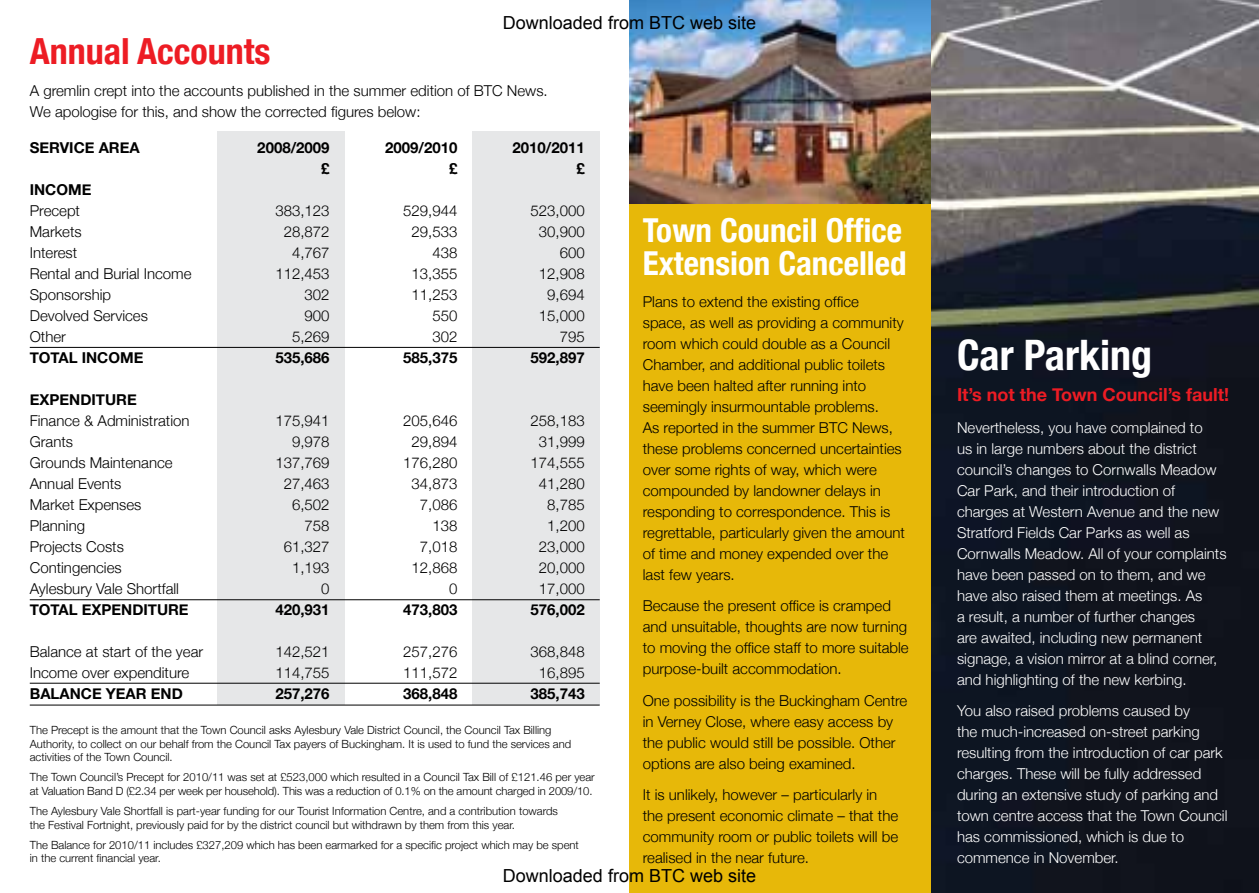
<style>
.page{position:relative;width:1259px;height:893px;background:#fff}
.page>*{position:absolute;margin:0;border:0;box-sizing:border-box;transform-origin:0 0}
.t1{font:700 condensed 42px "Helvetica Neue";color:#fff}
.t2{font:700 condensed 36px "Helvetica Neue";color:#ed1c24}
.t3{font:700 condensed 33px/33px "Helvetica Neue";color:#fff}
.t4{font:18px "Arial";color:#000}
.t5{font:700 18px "Helvetica Neue";color:#ed1c24}
.t6{font:300 15px/21px "Helvetica Neue";color:#000}
.t7{font:300 15px/21px "Helvetica Neue";color:#fff}
.t8{font:700 15px "Helvetica Neue";color:#000}
.t9{font:300 11.25px/13.5px "Helvetica Neue";color:#000}
</style>
<div class="page">
<div style="left:629px;top:0;width:328px;height:893px;background:#e7b809"></div>
<div style="left:472px;top:132px;width:128px;height:573px;background:#e6e7e8"></div>
<div style="left:217px;top:132px;width:127px;height:573px;background:#e6e7e8"></div>
<hr style="left:30px;top:347px;width:570px;height:1px;background:#000">
<hr style="left:30px;top:599px;width:570px;height:1px;background:#000">
<hr style="left:30px;top:683px;width:570px;height:1px;background:#000">
<hr style="left:30px;top:705px;width:570px;height:1px;background:#000">
<img style="left:629px;top:0;width:302px;height:203px">
<img style="left:931px;top:0;width:328px;height:893px">
<p class="t4" style="left:503px;top:11px;width:255px">Downloaded from BTC web site</p>
<h2 class="t2" style="left:30px;top:30px;width:242px">Annual Accounts</h2>
<p class="t6" style="left:30px;top:80px;width:519px">A gremlin crept into the accounts published in the summer edition of BTC News.<br>We apologise for this, and show the corrected figures below:</p>
<p class="t8" style="left:30px;top:139px;width:106px">SERVICE AREA</p>
<p class="t8" style="left:257px;top:139px;width:74px">2008/2009</p>
<p class="t8" style="left:385px;top:139px;width:74px">2009/2010</p>
<p class="t8" style="left:512px;top:139px;width:74px">2010/2011</p>
<p class="t8" style="left:321px;top:160px;width:10px">£</p>
<p class="t8" style="left:449px;top:160px;width:10px">£</p>
<p class="t8" style="left:576px;top:160px;width:10px">£</p>
<p class="t8" style="left:30px;top:181px;width:11px">INCOM</p>
<p class="t8" style="left:82px;top:181px;width:11px">E</p>
<p class="t6" style="left:30px;top:200px;width:52px">Precept</p>
<p class="t6" style="left:275px;top:200px;width:56px">383,123</p>
<p class="t6" style="left:403px;top:200px;width:56px">529,944</p>
<p class="t6" style="left:530px;top:200px;width:56px">523,000</p>
<p class="t6" style="left:30px;top:221px;width:53px">Markets</p>
<p class="t6" style="left:284px;top:221px;width:47px">28,872</p>
<p class="t6" style="left:411px;top:221px;width:47px">29,533</p>
<p class="t6" style="left:539px;top:221px;width:47px">30,900</p>
<p class="t6" style="left:30px;top:242px;width:49px">Interest</p>
<p class="t6" style="left:292px;top:242px;width:39px">4,767</p>
<p class="t6" style="left:432px;top:242px;width:27px">438</p>
<p class="t6" style="left:560px;top:242px;width:27px">600</p>
<p class="t6" style="left:30px;top:263px;width:163px">Rental and Burial Income</p>
<p class="t6" style="left:275px;top:263px;width:56px">112,453</p>
<p class="t6" style="left:411px;top:263px;width:47px">13,355</p>
<p class="t6" style="left:539px;top:263px;width:47px">12,908</p>
<p class="t6" style="left:30px;top:284px;width:83px">Sponsorship</p>
<p class="t6" style="left:305px;top:284px;width:27px">302</p>
<p class="t6" style="left:411px;top:284px;width:47px">11,253</p>
<p class="t6" style="left:547px;top:284px;width:39px">9,694</p>
<p class="t6" style="left:30px;top:305px;width:120px">Devolved Services</p>
<p class="t6" style="left:305px;top:305px;width:27px">900</p>
<p class="t6" style="left:432px;top:305px;width:27px">550</p>
<p class="t6" style="left:539px;top:305px;width:47px">15,000</p>
<p class="t6" style="left:30px;top:326px;width:38px">Other</p>
<p class="t6" style="left:292px;top:326px;width:39px">5,269</p>
<p class="t6" style="left:432px;top:326px;width:27px">302</p>
<p class="t6" style="left:560px;top:326px;width:27px">795</p>
<p class="t8" style="left:30px;top:349px;width:63px">TOTAL INCOM</p>
<p class="t8" style="left:134px;top:349px;width:11px">E</p>
<p class="t8" style="left:275px;top:349px;width:56px">535,686</p>
<p class="t8" style="left:403px;top:349px;width:56px">585,375</p>
<p class="t8" style="left:530px;top:349px;width:56px">592,897</p>
<p class="t8" style="left:30px;top:391px;width:108px">EXPENDITURE</p>
<p class="t6" style="left:30px;top:410px;width:161px">Finance &amp; Administration</p>
<p class="t6" style="left:275px;top:410px;width:56px">175,941</p>
<p class="t6" style="left:403px;top:410px;width:56px">205,646</p>
<p class="t6" style="left:530px;top:410px;width:56px">258,183</p>
<p class="t6" style="left:30px;top:431px;width:45px">Grants</p>
<p class="t6" style="left:292px;top:431px;width:39px">9,978</p>
<p class="t6" style="left:411px;top:431px;width:47px">29,894</p>
<p class="t6" style="left:539px;top:431px;width:47px">31,999</p>
<p class="t6" style="left:30px;top:452px;width:144px">Grounds Maintenance</p>
<p class="t6" style="left:275px;top:452px;width:56px">137,769</p>
<p class="t6" style="left:403px;top:452px;width:56px">176,280</p>
<p class="t6" style="left:530px;top:452px;width:56px">174,555</p>
<p class="t6" style="left:30px;top:473px;width:93px">Annual Events</p>
<p class="t6" style="left:284px;top:473px;width:47px">27,463</p>
<p class="t6" style="left:411px;top:473px;width:47px">34,873</p>
<p class="t6" style="left:539px;top:473px;width:47px">41,280</p>
<p class="t6" style="left:30px;top:494px;width:113px">Market Expenses</p>
<p class="t6" style="left:292px;top:494px;width:39px">6,502</p>
<p class="t6" style="left:420px;top:494px;width:39px">7,086</p>
<p class="t6" style="left:547px;top:494px;width:39px">8,785</p>
<p class="t6" style="left:30px;top:515px;width:57px">Planning</p>
<p class="t6" style="left:305px;top:515px;width:27px">758</p>
<p class="t6" style="left:432px;top:515px;width:27px">138</p>
<p class="t6" style="left:547px;top:515px;width:39px">1,200</p>
<p class="t6" style="left:30px;top:536px;width:96px">Projects Costs</p>
<p class="t6" style="left:284px;top:536px;width:47px">61,327</p>
<p class="t6" style="left:420px;top:536px;width:39px">7,018</p>
<p class="t6" style="left:539px;top:536px;width:47px">23,000</p>
<p class="t6" style="left:30px;top:557px;width:93px">Contingencies</p>
<p class="t6" style="left:292px;top:557px;width:39px">1,193</p>
<p class="t6" style="left:411px;top:557px;width:47px">12,868</p>
<p class="t6" style="left:539px;top:557px;width:47px">20,000</p>
<p class="t6" style="left:30px;top:578px;width:151px">Aylesbury Vale Shortfall</p>
<p class="t6" style="left:321px;top:578px;width:10px">0</p>
<p class="t6" style="left:449px;top:578px;width:10px">0</p>
<p class="t6" style="left:539px;top:578px;width:47px">17,000</p>
<p class="t8" style="left:30px;top:601px;width:160px">TOTAL EXPENDITURE</p>
<p class="t8" style="left:275px;top:601px;width:56px">420,931</p>
<p class="t8" style="left:403px;top:601px;width:56px">473,803</p>
<p class="t8" style="left:530px;top:601px;width:56px">576,002</p>
<p class="t6" style="left:30px;top:641px;width:175px">Balance at start of the year</p>
<p class="t6" style="left:275px;top:641px;width:56px">142,521</p>
<p class="t6" style="left:403px;top:641px;width:56px">257,276</p>
<p class="t6" style="left:530px;top:641px;width:56px">368,848</p>
<p class="t6" style="left:30px;top:662px;width:161px">Income over expenditure</p>
<p class="t6" style="left:275px;top:662px;width:56px">114,755</p>
<p class="t6" style="left:403px;top:662px;width:56px">111,572</p>
<p class="t6" style="left:539px;top:662px;width:47px">16,895</p>
<p class="t8" style="left:30px;top:685px;width:22px">BALANC</p>
<p class="t8" style="left:92px;top:685px;width:92px">E YEAR END</p>
<p class="t8" style="left:275px;top:685px;width:56px">257,276</p>
<p class="t8" style="left:403px;top:685px;width:56px">368,848</p>
<p class="t8" style="left:530px;top:685px;width:56px">385,743</p>
<p class="t9" style="left:30px;top:723px;width:543px">The Precept is the amount that the Town Council asks Aylesbury Vale District Council, the Council Tax Billing<br>Authority, to collect on our behalf from the Council Tax payers of Buckingham. It is used to fund the services and activities of the Town Council.</p>
<p class="t9" style="left:30px;top:770px;width:566px">The Town Council’s Precept for 2010/11 was set at £523,000 which resulted in a Council Tax Bill of £121.46 per year at Valuation Band D (£2.34 per week per household). This was a reduction of 0.1% on the amount charged in 2009/10.</p>
<p class="t9" style="left:30px;top:804px;width:530px">The Aylesbury Vale Shortfall is part-year funding for our Tourist Information Centre, and a contribution towards the Festival Fortnight, previously paid for by the district council but withdrawn by them from this year.</p>
<p class="t9" style="left:30px;top:838px;width:550px">The Balance for 2010/11 includes £327,209 which has been earmarked for a specific project which may be spent in the current financial year.</p>
<h3 class="t3" style="left:643px;top:213px;width:265px">Town Council Office<br>Extension Cancelled</h3>
<p class="t6" style="left:643px;top:291px;width:264px">Plans to extend the existing office space, as well as providing a community room which could double as a Council Chamber, and additional public toilets have been halted after running into seemingly insurmountable problems.<br>As reported in the summer BTC News, these problems concerned uncertainties over some rights of way, which were compounded by landowner delays in responding to correspondence. This is regrettable, particularly given the amount of time and money expended over the last few years.</p>
<p class="t6" style="left:643px;top:595px;width:267px">Because the present office is cramped and unsuitable, thoughts are now turning to moving the office staff to more suitable purpose-built accommodation.</p>
<p class="t6" style="left:643px;top:690px;width:266px">One possibility is the Buckingham Centre in Verney Close, where easy access by the public would still be possible. Other options are also being examined.</p>
<p class="t6" style="left:643px;top:784px;width:257px">It is unlikely, however – particularly in the present economic climate – that the community room or public toilets will be realised in the near future.</p>
<p class="t4" style="left:503px;top:864px;width:255px">Downloaded from BTC web site</p>
<h1 class="t1" style="left:957px;top:329px;width:197px">Car Parking</h1>
<p class="t5" style="left:957px;top:384px;width:274px">It’s not the Town Council’s fault!</p>
<p class="t7" style="left:957px;top:417px;width:271px">Nevertheless, you have complained to<br>us in large numbers about the district council’s changes to Cornwalls Meadow Car Park, and their introduction of charges at Western Avenue and the new Stratford Fields Car Parks as well as Cornwalls Meadow. All of your complaints have been passed on to them, and we have also raised them at meetings. As<br>a result, a number of further changes<br>are awaited, including new permanent signage, a vision mirror at a blind corner, and highlighting of the new kerbing.</p>
<p class="t7" style="left:957px;top:700px;width:272px">You also raised problems caused by<br>the much-increased on-street parking resulting from the introduction of car park charges. These will be fully addressed during an extensive study of parking and town centre access that the Town Council has commissioned, which is due to commence in November.</p>
</div>
